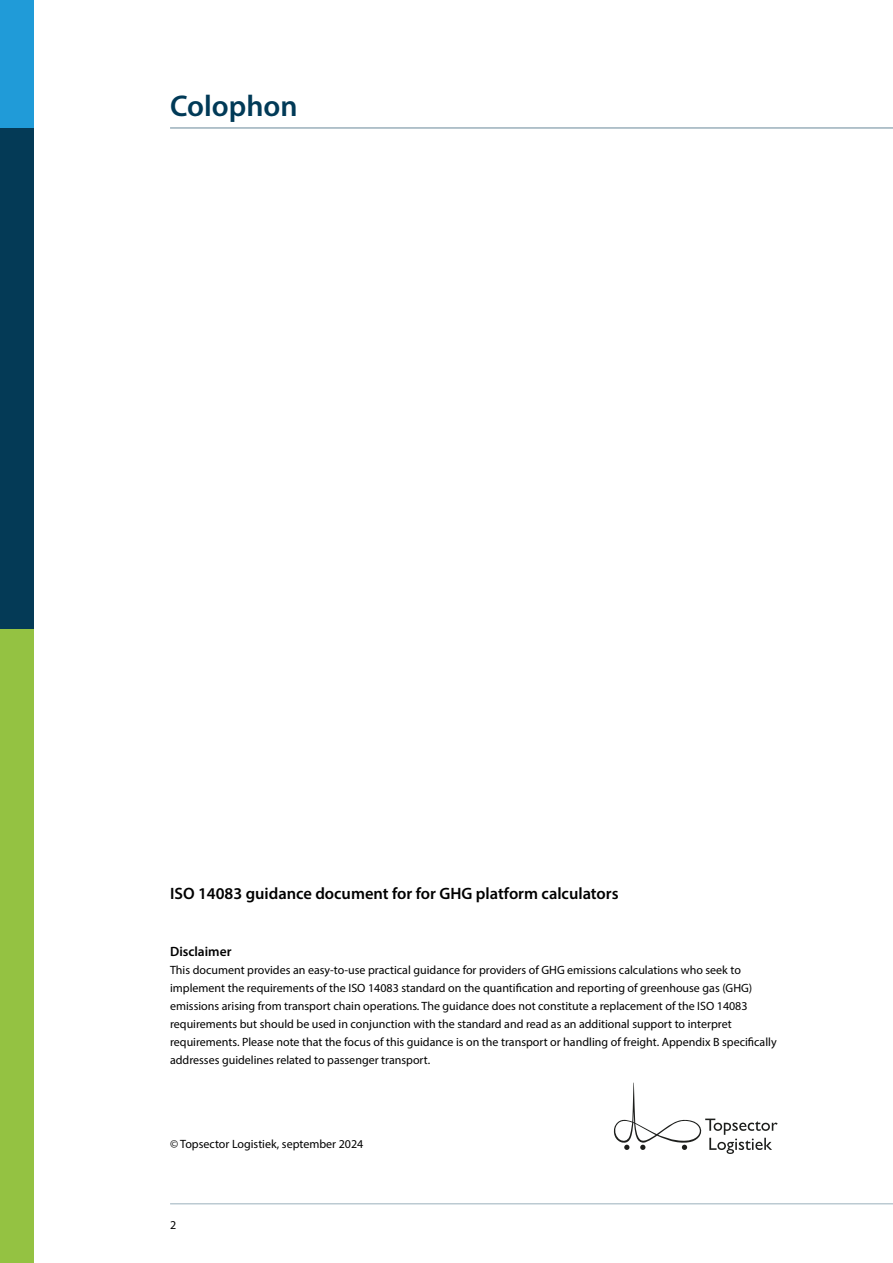
<style>
.page{position:relative;width:893px;height:1263px;background:#fff}
.page>*{position:absolute;margin:0;border:0;box-sizing:border-box;transform-origin:0 0}
.t1{font:600 30px "Myriad Pro";color:#013a57}
.t2{font:600 16.5px "Myriad Pro";color:#000}
.t3{font:600 13.5px "Myriad Pro";color:#000}
.t4{font:12px/18px "Myriad Pro";color:#000}
</style>
<div class="page">
<div style="left:0;top:128px;width:34px;height:501px;background:#043a56"></div>
<div style="left:0;top:629px;width:34px;height:634px;background:#94c242"></div>
<div style="left:0;top:0;width:34px;height:128px;background:#209bd8"></div>
<hr style="left:170px;top:1203px;width:723px;height:1px;background:#9ab0bc">
<svg style="left:614px;top:1082px;width:164px;height:72px"></svg>
<hr style="left:170px;top:128px;width:723px;height:1px;background:#9ab0bc">
<h1 class="t1" style="left:170px;top:87px;width:129px">Colophon</h1>
<h2 class="t2" style="left:170px;top:883px;width:450px">ISO 14083 guidance document for for GHG platform calculators</h2>
<p class="t3" style="left:170px;top:943px;width:63px">Disclaimer</p>
<p class="t4" style="left:170px;top:961px;width:608px">This document provides an easy-to-use practical guidance for providers of GHG emissions calculations who seek to implement the requirements of the ISO 14083 standard on the quantification and reporting of greenhouse gas (GHG) emissions arising from transport chain operations. The guidance does not constitute a replacement of the ISO 14083 requirements but should be used in conjunction with the standard and read as an additional support to interpret requirements. Please note that the focus of this guidance is on the transport or handling of freight. Appendix B specifically addresses guidelines related to passenger transport.</p>
<p class="t4" style="left:170px;top:1135px;width:195px">© Topsector Logistiek, september 2024</p>
<p class="t4" style="left:170px;top:1216px;width:8px">2</p>
</div>
